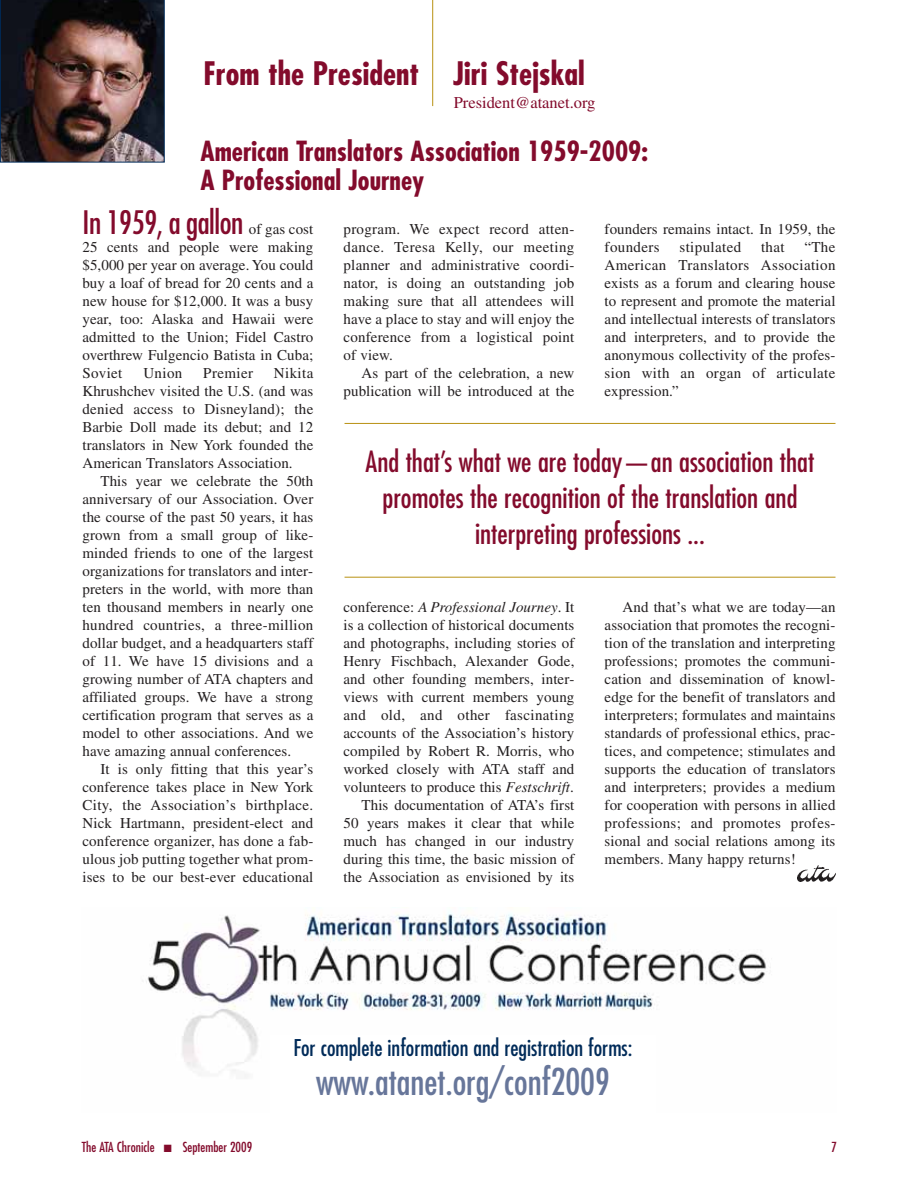
<style>
.page{position:relative;width:918px;height:1188px;background:#fff}
.page>*{position:absolute;margin:0;border:0;box-sizing:border-box;transform-origin:0 0}
.t1{font:condensed 36px "Futura LT";color:#67769a}
.t2{font:700 condensed 31.5px "Futura";color:#830b2c}
.t3{font:condensed 31.5px "Futura LT";letter-spacing:-.01em;color:#830b2c}
.t4{font:condensed 28.5px/36px "Futura LT";color:#830b2c;text-align:center}
.t5{font:700 condensed 27px/28.5px "Futura";color:#830b2c}
.t6{font:condensed 22.5px "Futura LT";color:#002b59}
.t7{font:16.5px "Times";color:#830b2c}
.t8{font:15px/18px "Times";letter-spacing:.005em;color:#231f20;text-align:justify}
.t9{font:15px "Times";letter-spacing:.025em;color:#231f20}
.t10{font:condensed 13.5px "Futura LT";color:#830b2c}
.s1{font-family:"Times";font-stretch:normal;font-size:15px;color:#231f20}
.s2{font-style:italic}
</style>
<div class="page">
<img style="left:0;top:0;width:165px;height:162px">
<img style="left:797px;top:866px;width:38px;height:15px">
<hr style="left:432px;top:0;width:1px;height:106px;background:#b89112">
<hr style="left:345px;top:423px;width:491px;height:1px;background:#b89112">
<hr style="left:345px;top:577px;width:491px;height:1px;background:#b89112">
<img style="left:146px;top:913px;width:625px;height:164px">
<div style="left:270px;top:1036px;width:386px;height:98px;background:#fff"></div>
<h2 class="t2" style="left:203px;top:59px;width:383px">From the President Jiri Stejskal</h2>
<p class="t7" style="left:454px;top:97px;width:143px">President@atanet.org</p>
<h3 class="t5" style="left:200px;top:140px;width:449px">American Translators Association 1959-2009:<br>A Professional Journey</h3>
<h2 class="t3" style="left:82px;top:208px;width:232px">In 1959, a gallon <span class="s1">of gas cost</span></h2>
<p class="t8" style="left:82px;top:239px;width:232px">25 cents and people were making $5,000 per year on average. You could buy a loaf of bread for 20 cents and a new house for $12,000. It was a busy year, too: Alaska and Hawaii were admitted to the Union; Fidel Castro overthrew Fulgencio Batista in Cuba; Soviet</p>
<p class="t8" style="left:82px;top:365px;width:232px;text-indent:191px">Nikita Khrushchev visited the U.S. (and was denied access to Disneyland); the Barbie Doll made its debut; and 12 translators in New York founded the American Translators Association.</p>
<p class="t8" style="left:82px;top:473px;width:232px;text-indent:18px">This year we celebrate the 50th anniversary of our Association. Over the course of the past 50 years, it has grown from a small group of like&shy;minded friends to one of the largest organizations for translators and inter&shy;preters in the world, with more than ten thousand members in nearly one hundred countries, a three-million dollar budget, and a headquarters staff of 11. We have 15 divisions and a growing number of ATA chapters and affiliated groups. We have a strong certification program that serves as a model to other associations. And we have amazing annual conferences.</p>
<p class="t8" style="left:82px;top:761px;width:232px;text-indent:18px">It is only fitting that this year’s conference takes place in New York City, the Association’s birthplace.<br>Nick Hartmann, president-elect and conference organizer, has done a fab&shy;ulous job putting together what prom&shy;ises to be our best-ever educational</p>
<p class="t8" style="left:143px;top:365px;width:40px">Union</p>
<p class="t9" style="left:203px;top:368px;width:51px">Premier</p>
<p class="t8" style="left:344px;top:221px;width:232px">program. We expect record atten&shy;dance. Teresa Kelly, our meeting planner and administrative coordi&shy;nator, is doing an outstanding job making sure that all attendees will have a place to stay and will enjoy the conference from a logistical point of view.</p>
<p class="t8" style="left:344px;top:365px;width:232px;text-align:right">As part of the celebration, a new publication will be introduced at the</p>
<p class="t8" style="left:605px;top:221px;width:232px">founders remains intact. In 1959, the founders</p>
<p class="t8" style="left:605px;top:239px;width:232px;text-indent:200px">“The American Translators Association exists as a forum and clearing house to represent and promote the material and intellectual interests of translators and interpreters, and to provide the anonymous collectivity of the profes&shy;sion with an organ of articulate expression.”</p>
<p class="t9" style="left:680px;top:242px;width:63px">stipulated</p>
<p class="t8" style="left:761px;top:239px;width:25px">that</p>
<h3 class="t4" style="left:366px;top:446px;width:450px">And that’s what we are today—an association that promotes the recognition of the translation and interpreting professions ...</h3>
<p class="t8" style="left:344px;top:599px;width:232px;text-align:right">conference: <span class="s2">A Professional Journey</span>. It is a collection of historical documents and photographs, including stories of Henry Fischbach, Alexander Gode, and other founding members, inter&shy;views with current members young and old, and other fascinating accounts of the Association’s history compiled by Robert R. Morris, who worked closely with ATA staff and volunteers to produce this <span class="s2">Festschrift</span>.<br>This documentation of ATA’s first 50 years makes it clear that while much has changed in our industry during this time, the basic mission of the Association as envisioned by its</p>
<p class="t8" style="left:605px;top:599px;width:232px;text-indent:18px">And that’s what we are today—an association that promotes the recogni&shy;tion of the translation and interpreting professions; promotes the communi&shy;cation and dissemination of knowl&shy;edge for the benefit of translators and interpreters; formulates and maintains standards of professional ethics, prac&shy;tices, and competence; stimulates and supports the education of translators and interpreters; provides a medium for cooperation with persons in allied professions; and promotes profes&shy;sional and social relations among its members. Many happy returns!</p>
<h3 class="t6" style="left:294px;top:1037px;width:340px">For complete information and registration forms:</h3>
<h1 class="t1" style="left:316px;top:1065px;width:295px">www.atanet.org/conf2009</h1>
<p class="t10" style="left:82px;top:1141px;width:172px">The ATA Chronicle ■ September 2009</p>
<p class="t10" style="left:831px;top:1141px;width:7px">7</p>
</div>
